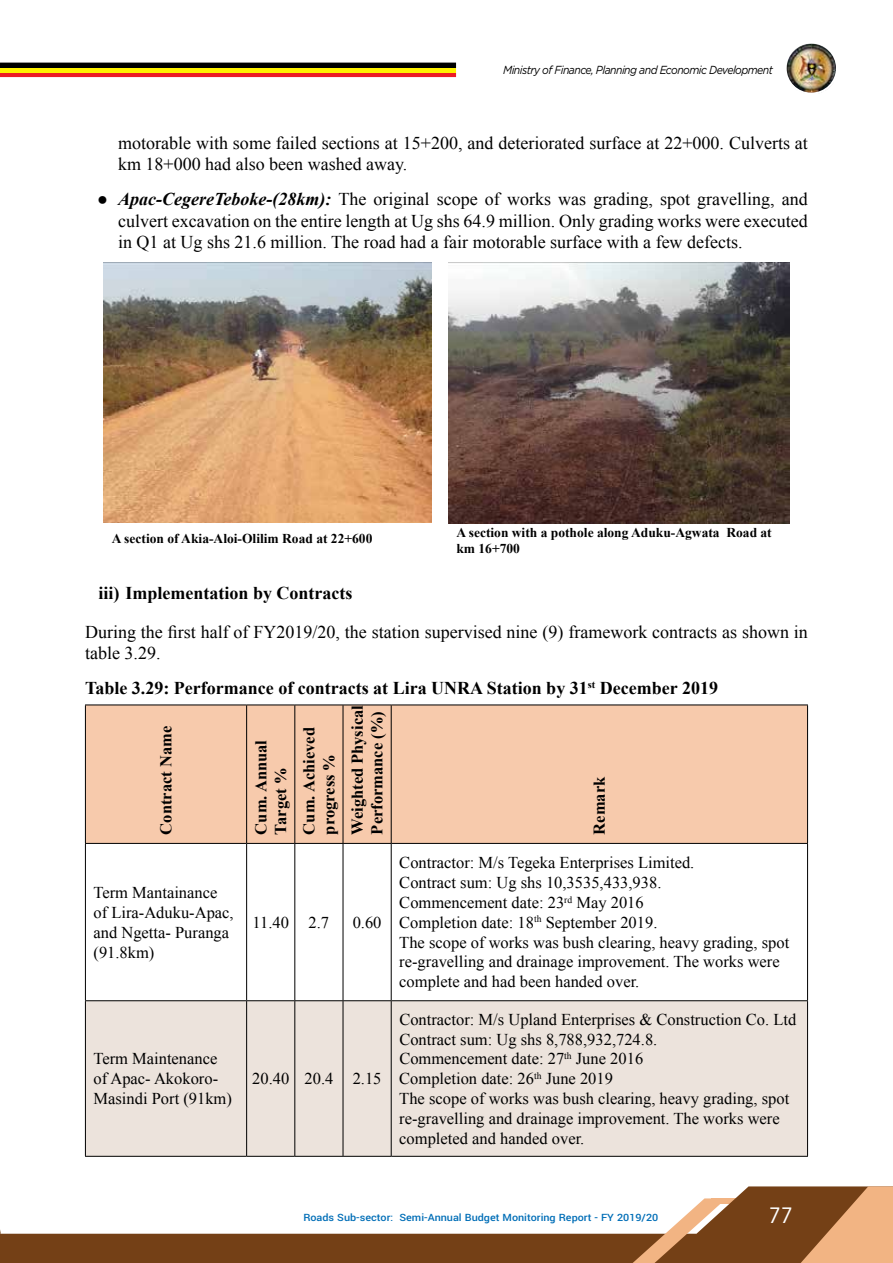
<style>
.page{position:relative;width:893px;height:1263px;background:#fff}
.page>*{position:absolute;margin:0;border:0;box-sizing:border-box;transform-origin:0 0}
.t1{font:21px "ITC Avant Garde Std";color:#fff}
.t2{font:18px/21.6px "Times New Roman";color:#000}
.t3{font:700 18px "Times New Roman";color:#000}
.t4{font:16.5px/19.8px "Times New Roman";color:#000}
.t5{font:700 16.5px/19.8px "Times New Roman";color:#000}
.t6{font:700 13.5px/16.2px "Times New Roman";color:#000}
.t7{font:italic 11.7px "Gotham";letter-spacing:-.05em;color:#000;scale:.9 1}
.t8{font:500 11.1px "Yantramanav";color:#006eb7;scale:1.08 1}
.s1{font-weight:700}
.s2{font-weight:700;font-style:italic}
</style>
<div class="page">
<svg style="left:0;top:1186px;width:801px;height:77px"></svg>
<svg style="left:633px;top:1198px;width:93px;height:65px"></svg>
<svg style="left:1px;top:63px;width:455px;height:14px;background:#9e5e0a"></svg>
<svg style="left:801px;top:1186px;width:92px;height:77px;background:#c48a5c"></svg>
<img style="left:787px;top:44px;width:48px;height:48px">
<div style="left:784px;top:41px;width:54px;height:54px;border:2px solid #fff;border-radius:50%"></div>
<svg style="left:0;top:63px;width:1px;height:14px"></svg>
<img style="left:104px;top:263px;width:327px;height:259px">
<img style="left:448px;top:263px;width:342px;height:260px">
<div style="left:86px;top:705px;width:721px;height:138px;background:#f7caac"></div>
<div style="left:86px;top:1001px;width:721px;height:155px;background:#ece3dc"></div>
<hr style="left:85px;top:704px;width:162px;height:1px;background:#000">
<hr style="left:247px;top:704px;width:48px;height:1px;background:#000">
<hr style="left:295px;top:704px;width:48px;height:1px;background:#000">
<hr style="left:343px;top:704px;width:48px;height:1px;background:#000">
<hr style="left:391px;top:704px;width:417px;height:1px;background:#000">
<hr style="left:85px;top:843px;width:162px;height:1px;background:#000">
<hr style="left:247px;top:843px;width:48px;height:1px;background:#000">
<hr style="left:295px;top:843px;width:48px;height:1px;background:#000">
<hr style="left:343px;top:843px;width:48px;height:1px;background:#000">
<hr style="left:391px;top:843px;width:417px;height:1px;background:#000">
<hr style="left:85px;top:705px;width:1px;height:138px;background:#000">
<hr style="left:85px;top:844px;width:1px;height:156px;background:#000">
<hr style="left:246px;top:705px;width:1px;height:138px;background:#000">
<hr style="left:294px;top:705px;width:1px;height:138px;background:#000">
<hr style="left:343px;top:705px;width:1px;height:138px;background:#000">
<hr style="left:391px;top:705px;width:1px;height:138px;background:#000">
<hr style="left:807px;top:705px;width:1px;height:138px;background:#000">
<hr style="left:246px;top:844px;width:1px;height:156px;background:#000">
<hr style="left:294px;top:844px;width:1px;height:156px;background:#000">
<hr style="left:343px;top:844px;width:1px;height:156px;background:#000">
<hr style="left:391px;top:844px;width:1px;height:156px;background:#000">
<hr style="left:807px;top:844px;width:1px;height:156px;background:#000">
<hr style="left:85px;top:1001px;width:1px;height:155px;background:#000">
<hr style="left:85px;top:1000px;width:162px;height:1px;background:#000">
<hr style="left:247px;top:1000px;width:48px;height:1px;background:#000">
<hr style="left:295px;top:1000px;width:48px;height:1px;background:#000">
<hr style="left:343px;top:1000px;width:48px;height:1px;background:#000">
<hr style="left:391px;top:1000px;width:417px;height:1px;background:#000">
<hr style="left:246px;top:1001px;width:1px;height:155px;background:#000">
<hr style="left:294px;top:1001px;width:1px;height:155px;background:#000">
<hr style="left:343px;top:1001px;width:1px;height:155px;background:#000">
<hr style="left:391px;top:1001px;width:1px;height:155px;background:#000">
<hr style="left:807px;top:1001px;width:1px;height:155px;background:#000">
<hr style="left:85px;top:1156px;width:162px;height:1px;background:#000">
<hr style="left:247px;top:1156px;width:48px;height:1px;background:#000">
<hr style="left:295px;top:1156px;width:48px;height:1px;background:#000">
<hr style="left:343px;top:1156px;width:48px;height:1px;background:#000">
<hr style="left:391px;top:1156px;width:417px;height:1px;background:#000">
<p class="t7" style="left:503px;top:63px;width:301px">Ministry of Finance, Planning and Economic Development</p>
<p class="t2" style="left:118px;top:131px;width:691px">motorable with some failed sections at 15+200, and deteriorated surface at 22+000. Culverts at km 18+000 had also been washed away.</p>
<p class="t2" style="left:118px;top:188px;width:691px;text-align:justify;text-indent:-21px"><span class="s1">●</span> <span class="s2">Apac-CegereTeboke-(28km):</span> The original scope of works was grading, spot gravelling, and culvert excavation on the entire length at Ug shs 64.9 million. Only grading works were executed in Q1 at Ug shs 21.6 million. The road had a fair motorable surface with a few defects.</p>
<p class="t6" style="left:112px;top:530px;width:262px">A section of Akia-Aloi-Olilim Road at 22+600</p>
<p class="t6" style="left:456px;top:524px;width:317px">A section with a pothole along Aduku-Agwata Road at km 16+700</p>
<p class="t3" style="left:99px;top:580px;width:255px">iii) Implementation by Contracts</p>
<p class="t2" style="left:85px;top:621px;width:724px">During the first half of FY2019/20, the station supervised nine (9) framework contracts as shown in table 3.29.</p>
<p class="t3" style="left:85px;top:676px;width:634px">Table 3.29: Performance of contracts at Lira UNRA Station by 31<sup>st</sup> December 2019</p>
<p class="t5" style="left:156px;top:834px;width:110px;rotate:-90deg">Contract Name</p>
<p class="t5" style="left:347px;top:834px;width:131px;rotate:-90deg">Weighted Physical<br>Performance (%)</p>
<p class="t5" style="left:299px;top:834px;width:109px;rotate:-90deg">Cum. Achieved progress %</p>
<p class="t5" style="left:251px;top:834px;width:96px;rotate:-90deg">Cum. Annual<br>Target %</p>
<p class="t5" style="left:589px;top:834px;width:59px;rotate:-90deg">Remark</p>
<p class="t4" style="left:94px;top:882px;width:142px">Term Mantainance of Lira-Aduku-Apac, and Ngetta- Puranga (91.8km)</p>
<p class="t4" style="left:94px;top:1049px;width:140px">Term Maintenance of Apac- Akokoro-<br>Masindi Port (91km)</p>
<p class="t4" style="left:252px;top:912px;width:78px">11.40 2.7</p>
<p class="t4" style="left:353px;top:912px;width:30px">0.60</p>
<p class="t4" style="left:252px;top:1068px;width:131px">20.40 20.4 2.15</p>
<p class="t4" style="left:399px;top:853px;width:391px">Contractor: M/s Tegeka Enterprises Limited.<br>Contract sum: Ug shs 10,3535,433,938.<br>Commencement date: 23<sup>rd</sup> May 2016<br>Completion date: 18<sup>th</sup> September 2019.<br>The scope of works was bush clearing, heavy grading, spot re-gravelling and drainage improvement. The works were complete and had been handed over.</p>
<p class="t4" style="left:399px;top:1009px;width:398px">Contractor: M/s Upland Enterprises &amp; Construction Co. Ltd Contract sum: Ug shs 8,788,932,724.8.<br>Commencement date: 27<sup>th</sup> June 2016<br>Completion date: 26<sup>th</sup> June 2019<br>The scope of works was bush clearing, heavy grading, spot re-gravelling and drainage improvement. The works were completed and handed over.</p>
<p class="t8" style="left:303px;top:1210px;width:330px">Roads Sub-sector: Semi-Annual Budget Monitoring Report - FY 2019/20</p>
<p class="t1" style="left:769px;top:1203px;width:26px">77</p>
</div>
